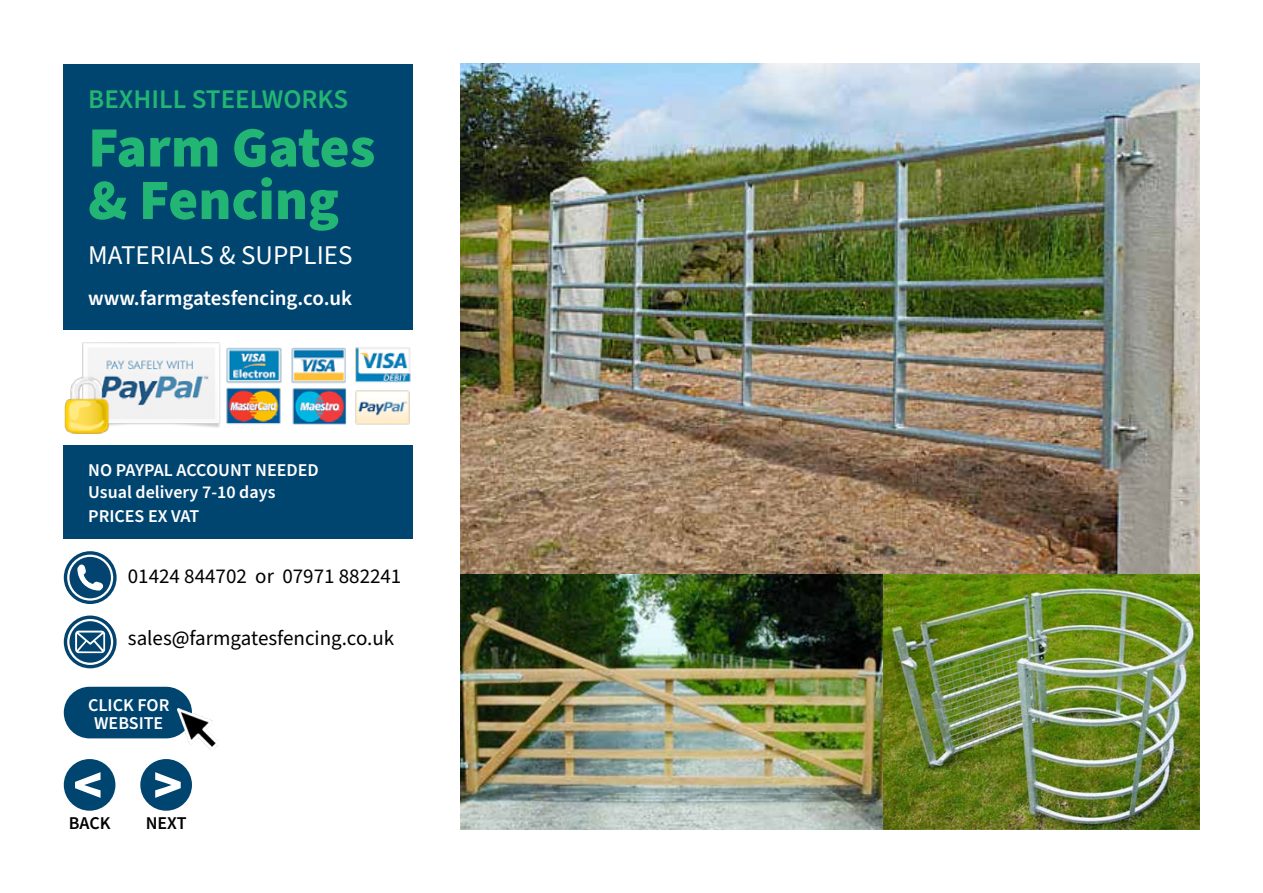
<style>
.page{position:relative;width:1263px;height:893px;background:#fff}
.page>*{position:absolute;margin:0;border:0;box-sizing:border-box;transform-origin:0 0}
.t1{font:900 57px/52.5px "Source Sans Pro";color:#22b573}
.t2{font:27px "Source Sans Pro";color:#fff}
.t3{font:600 27px "Source Sans Pro";color:#22b573}
.t4{font:21px "Source Sans Pro";color:#000}
.t5{font:600 21px "Source Sans Pro";color:#fff}
.t6{font:600 18px/22.2px "Source Sans Pro";color:#fff}
.t7{font:600 18px "Source Sans Pro";color:#000}
</style>
<div class="page">
<div style="left:64px;top:445px;width:349px;height:94px;background:#004470"></div>
<img style="left:64px;top:342px;width:347px;height:92px">
<div style="left:64px;top:759px;width:51px;height:52px;background:#004470;border-radius:50%"></div>
<div style="left:140px;top:759px;width:52px;height:52px;background:#004470;border-radius:50%"></div>
<svg style="left:75px;top:772px;width:26px;height:26px"></svg>
<svg style="left:155px;top:772px;width:26px;height:26px"></svg>
<svg style="left:64px;top:687px;width:128px;height:51px;background:#115079"></svg>
<img style="left:177px;top:708px;width:41px;height:41px">
<div style="left:64px;top:64px;width:349px;height:266px;background:#004470"></div>
<svg style="left:64px;top:615px;width:53px;height:53px"></svg>
<svg style="left:67px;top:619px;width:46px;height:46px"></svg>
<svg style="left:69px;top:621px;width:42px;height:42px"></svg>
<svg style="left:75px;top:631px;width:30px;height:22px"></svg>
<svg style="left:64px;top:551px;width:53px;height:53px"></svg>
<svg style="left:67px;top:555px;width:46px;height:46px"></svg>
<div style="left:69px;top:557px;width:42px;height:41px;background:#02446f;border-radius:50%"></div>
<svg style="left:77px;top:564px;width:26px;height:27px"></svg>
<img style="left:461px;top:64px;width:738px;height:765px">
<h2 class="t3" style="left:88px;top:81px;width:261px">BEXHILL STEELWORKS</h2>
<h1 class="t1" style="left:88px;top:122px;width:289px">Farm Gates &amp; Fencing</h1>
<h2 class="t2" style="left:88px;top:237px;width:266px">MATERIALS &amp; SUPPLIES</h2>
<p class="t5" style="left:88px;top:284px;width:266px">www.farmgatesfencing.co.uk</p>
<p class="t6" style="left:88px;top:459px;width:232px">NO PAYPAL ACCOUNT NEEDED<br>Usual delivery 7-10 days</p>
<p class="t6" style="left:88px;top:505px;width:113px">PRICES EX VAT</p>
<p class="t4" style="left:128px;top:562px;width:275px">01424 844702 or 07971 882241</p>
<p class="t4" style="left:128px;top:624px;width:268px">sales@farmgatesfencing.co.uk</p>
<p class="t6" style="left:88px;top:696px;width:83px;line-height:18px;text-align:center">CLICK FOR<br>WEBSITE</p>
<p class="t7" style="left:69px;top:811px;width:43px">BACK</p>
<p class="t7" style="left:146px;top:811px;width:42px">NEXT</p>
</div>
